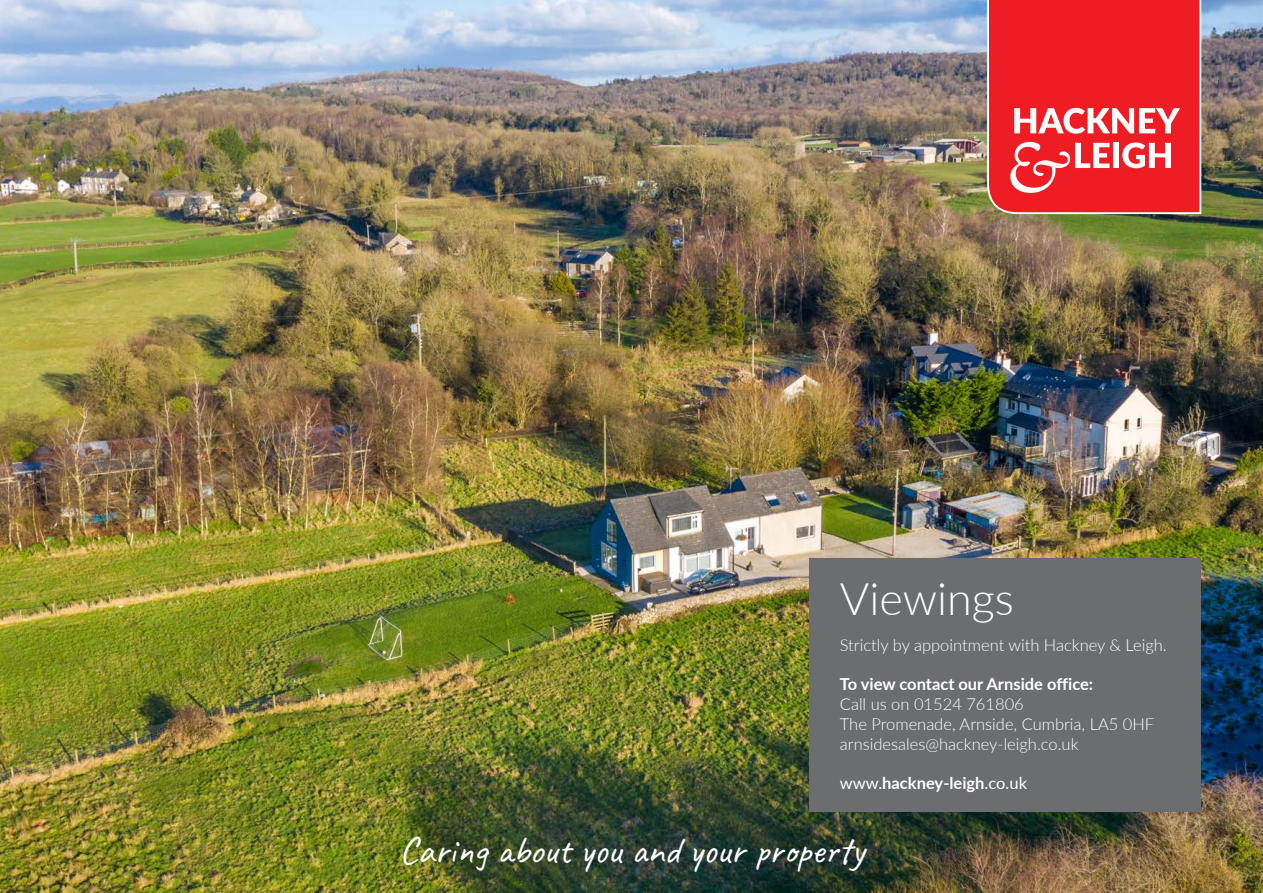
<style>
.page{position:relative;width:1263px;height:893px;background:#fff}
.page>*{position:absolute;margin:0;border:0;box-sizing:border-box;transform-origin:0 0}
.t1{font:300 45px "Lato";color:#fff}
.t2{font:39px "Caveat";color:#fff}
.t3{font:300 16.5px "Lato";color:#fff}
.t4{font:700 16.5px "Lato";color:#fff}
.s1{font-weight:400}
</style>
<div class="page">
<img style="left:0;top:0;width:1263px;height:893px">
<div style="left:987px;top:0;width:214px;height:214px;background:#ee1d23"></div>
<svg style="left:1014px;top:108px;width:166px;height:26px"></svg>
<svg style="left:1010px;top:142px;width:99px;height:51px"></svg>
<div style="left:1113px;top:143px;width:6px;height:25px;background:#fff"></div>
<svg style="left:1122px;top:143px;width:49px;height:25px"></svg>
<svg style="left:65px;top:434px;width:1px;height:26px"></svg>
<div style="left:809px;top:558px;width:391px;height:253px;background:#6c6d70"></div>
<p class="t1" style="left:840px;top:567px;width:176px">Viewings</p>
<p class="t3" style="left:840px;top:633px;width:328px">Strictly by appointment with Hackney &amp; Leigh.</p>
<p class="t4" style="left:840px;top:672px;width:255px">To view contact our Arnside office:</p>
<p class="t3" style="left:840px;top:693px;width:185px">Call us on 01524 761806</p>
<p class="t3" style="left:840px;top:712px;width:316px">The Promenade, Arnside, Cumbria, LA5 0HF</p>
<p class="t3" style="left:840px;top:732px;width:240px">arnsidesales@hackney-leigh.co.uk</p>
<p class="t4" style="left:840px;top:771px;width:189px"><span class="s1">www.</span>hackney-leigh<span class="s1">.co.uk</span></p>
<p class="t2" style="left:399px;top:826px;width:467px">Caring about you and your property</p>
</div>
